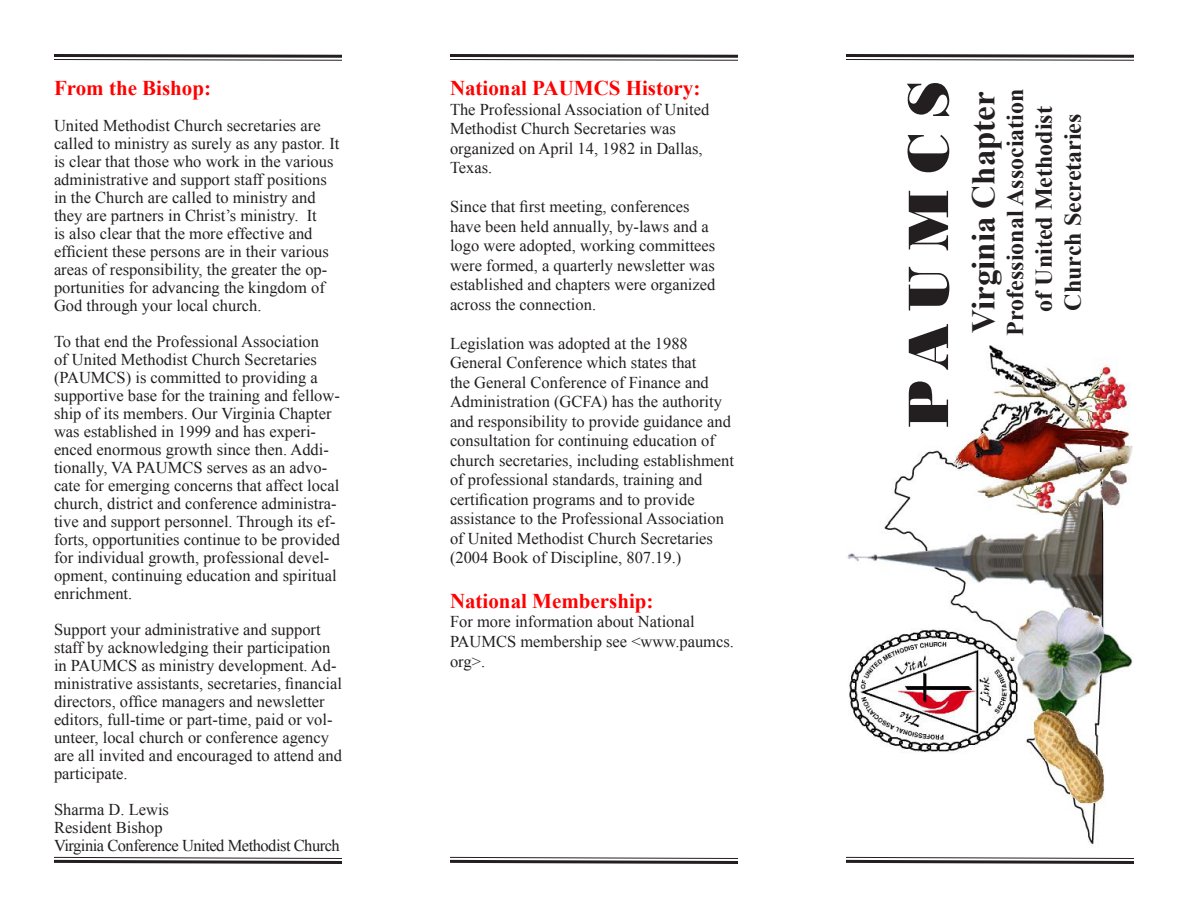
<style>
.page{position:relative;width:1188px;height:918px;background:#fff}
.page>*{position:absolute;margin:0;border:0;box-sizing:border-box;transform-origin:0 0}
.t1{font:60px "Bodoni MT Black";letter-spacing:.25em;color:#231f20}
.t2{font:700 33px "Times New Roman";color:#231f20}
.t3{font:700 24px/28.8px "Times New Roman";color:#231f20}
.t4{font:700 21px "Times New Roman";color:#f00}
.t5{font:16.5px/18px "Times New Roman";color:#231f20}
.t6{font:16.5px "Times New Roman";letter-spacing:-.03em;color:#231f20}
</style>
<div class="page">
<svg style="left:450px;top:54px;width:288px;height:7px"></svg>
<svg style="left:450px;top:856px;width:288px;height:8px"></svg>
<svg style="left:54px;top:54px;width:288px;height:7px"></svg>
<svg style="left:54px;top:856px;width:288px;height:8px"></svg>
<svg style="left:846px;top:54px;width:288px;height:7px"></svg>
<svg style="left:846px;top:856px;width:288px;height:8px"></svg>
<img style="left:847px;top:345px;width:286px;height:500px">
<p class="t4" style="left:54px;top:74px;width:159px">From the Bishop:</p>
<p class="t5" style="left:54px;top:116px;width:268px">United Methodist Church secretaries are</p>
<p class="t5" style="left:54px;top:134px;width:287px">called to ministry as surely as any pastor. It is clear that those who work in the various administrative and support staff positions in the Church are called to ministry and they are partners in Christ’s ministry. It<br>is also clear that the more effective and efficient these persons are in their various areas of responsibility, the greater the op&shy;portunities for advancing the kingdom of God through your local church.</p>
<p class="t5" style="left:54px;top:332px;width:287px">To that end the Professional Association<br>of United Methodist Church Secretaries (PAUMCS) is committed to providing a supportive base for the training and fellow&shy;ship of its members. Our Virginia Chapter was established in 1999 and has experi&shy;enced enormous growth since then. Addi&shy;tionally, VA PAUMCS serves as an advo&shy;cate for emerging concerns that affect local church, district and conference administra&shy;tive and support personnel. Through its ef&shy;forts, opportunities continue to be provided for individual growth, professional devel&shy;opment, continuing education and spiritual enrichment.</p>
<p class="t5" style="left:54px;top:620px;width:290px">Support your administrative and support staff by acknowledging their participation in PAUMCS as ministry development. Ad&shy;ministrative assistants, secretaries, financial directors, office managers and newsletter editors, full-time or part-time, paid or vol&shy;unteer, local church or conference agency are all invited and encouraged to attend and participate.</p>
<p class="t5" style="left:54px;top:800px;width:117px">Sharma D. Lewis</p>
<p class="t5" style="left:54px;top:818px;width:110px">Resident Bishop</p>
<p class="t6" style="left:54px;top:835px;width:287px">Virginia Conference United Methodist Church</p>
<p class="t4" style="left:450px;top:74px;width:252px">National PAUMCS History:</p>
<p class="t5" style="left:450px;top:99px;width:261px;line-height:19.5px">The Professional Association of United<br>Methodist Church Secretaries was organized on April 14, 1982 in Dallas,<br>Texas.</p>
<p class="t5" style="left:450px;top:197px;width:267px;line-height:19.5px">Since that first meeting, conferences have been held annually, by-laws and a logo were adopted, working committees were formed, a quarterly newsletter was established and chapters were organized across the connection.</p>
<p class="t5" style="left:450px;top:333px;width:286px;line-height:19.5px">Legislation was adopted at the 1988<br>General Conference which states that<br>the General Conference of Finance and Administration (GCFA) has the authority and responsibility to provide guidance and consultation for continuing education of church secretaries, including establishment of professional standards, training and certification programs and to provide assistance to the Professional Association of United Methodist Church Secretaries (2004 Book of Discipline, 807.19.)</p>
<p class="t4" style="left:450px;top:586px;width:205px">National Membership:</p>
<p class="t5" style="left:450px;top:612px;width:285px;line-height:19.6px">For more information about National<br>PAUMCS membership see &lt;www.paumcs. org&gt;.</p>
<p class="t1" style="left:893px;top:429px;width:349px;rotate:-90deg">PAUMCS</p>
<p class="t2" style="left:960px;top:333px;width:243px;rotate:-90deg">Virginia Chapter</p>
<p class="t3" style="left:1000px;top:336px;width:248px;rotate:-90deg">Professional Association</p>
<p class="t3" style="left:1029px;top:312px;width:207px;rotate:-90deg">of United Methodist<br>Church Secretaries</p>
</div>
